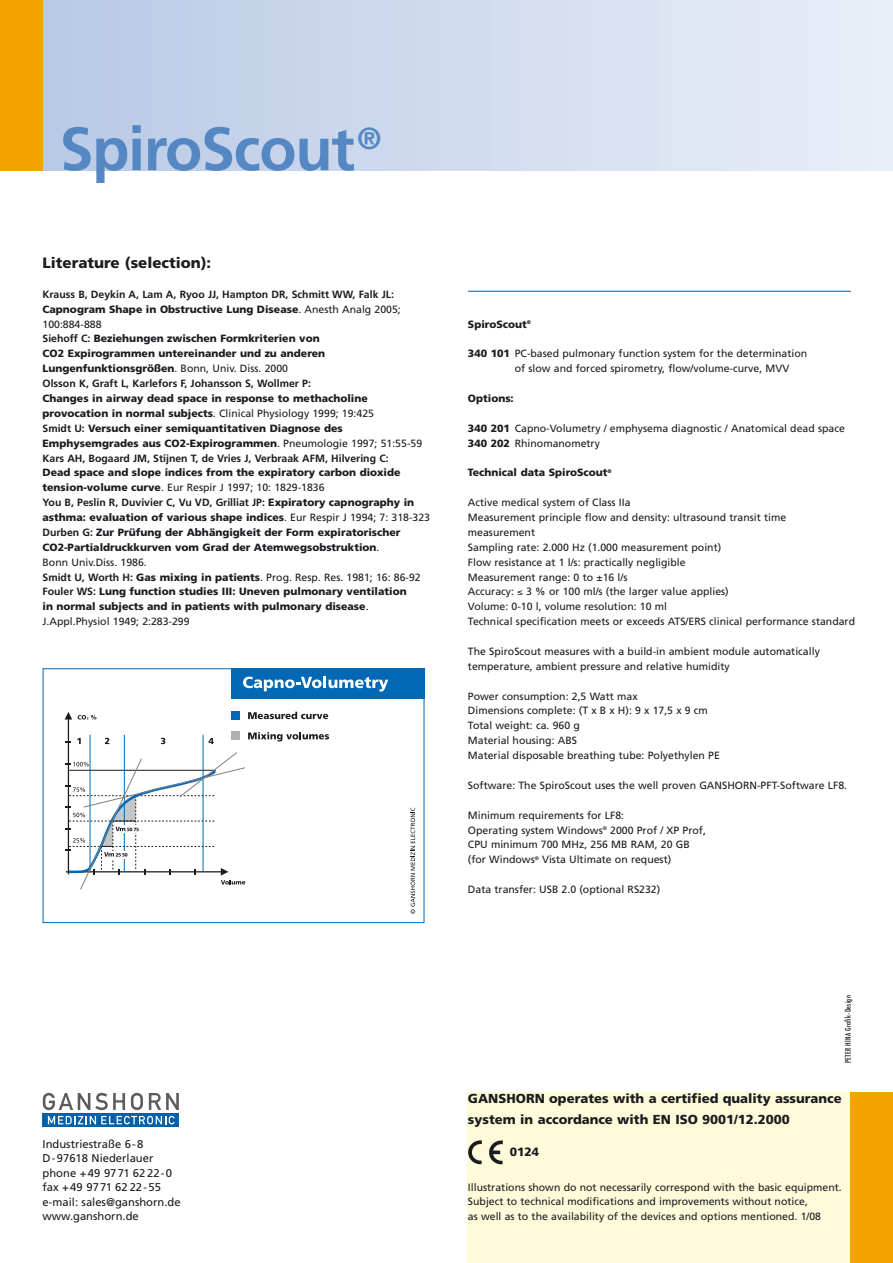
<style>
.page{position:relative;width:893px;height:1263px;background:#fff}
.page>*{position:absolute;margin:0;border:0;box-sizing:border-box;transform-origin:0 0}
.t1{font:700 61.05px "Frutiger";letter-spacing:-.02em;color:#5587c2}
.t2{font:900 15px "Frutiger";color:#1b1c20}
.t3{font:900 13.05px/21.3px "Frutiger";color:#1b1c20}
.t4{font:900 12px "Frutiger";color:#1b1c20}
.t5{font:11.25px/14.5px "Frutiger";color:#1b1c20}
.t6{font:10.5px/14.9px "Frutiger";color:#1b1c20}
.t7{font:900 10.5px/14.9px "Frutiger";color:#1b1c20}
.t8{font:condensed 7.5px "Futura";letter-spacing:.04em;color:#1b1c20}
.s1{font-weight:700}
.s2{font-weight:400}
.s3{font-weight:900}
</style>
<div class="page">
<div style="left:43px;top:668px;width:381px;height:255px;border:1px solid #0068b5"></div>
<svg style="left:410px;top:808px;width:5px;height:106px"></svg>
<div style="left:231px;top:711px;width:9px;height:9px;background:#0068b5"></div>
<svg style="left:65px;top:712px;width:264px;height:178px"></svg>
<div style="left:231px;top:669px;width:193px;height:30px;background:#0068b5"></div>
<svg style="left:243px;top:676px;width:145px;height:16px"></svg>
<hr style="left:468px;top:291px;width:382px;height:1px;background:#0061aa">
<div style="left:468px;top:1093px;width:424px;height:170px;background:#fffbda"></div>
<img style="left:467px;top:1135px;width:36px;height:34px">
<div style="left:43px;top:0;width:849px;height:170px;background:linear-gradient(to right,#b8c9e6,#eaeef8)"></div>
<div style="left:0;top:0;width:43px;height:170px;background:#f5a300"></div>
<svg style="left:43px;top:1093px;width:82px;height:17px"></svg>
<svg style="left:131px;top:1093px;width:12px;height:17px"></svg>
<svg style="left:149px;top:1093px;width:30px;height:17px"></svg>
<svg style="left:43px;top:1113px;width:136px;height:14px"></svg>
<svg style="left:48px;top:1116px;width:127px;height:8px"></svg>
<div style="left:850px;top:1093px;width:42px;height:170px;background:#f5a300"></div>
<h1 class="t1" style="left:60px;top:124px;width:323px">SpiroScout<sup>®</sup></h1>
<h2 class="t2" style="left:43px;top:257px;width:170px">Literature (selection):</h2>
<p class="t7" style="left:43px;top:288px;width:360px"><span class="s1">Krauss B, Deykin A, Lam A, Ryoo JJ, Hampton DR, Schmitt WW, Falk JL:<br></span>Capnogram Shape in Obstructive Lung Disease<span class="s2">. Anesth Analg 2005; 100:884-888<br></span><span class="s1">Siehoff C:</span> Beziehungen zwischen Formkriterien von<br>CO2 Expirogrammen untereinander und zu anderen Lungenfunktionsgrößen<span class="s2">. Bonn, Univ. Diss. 2000<br></span><span class="s1">Olsson K, Graft L, Karlefors F, Johansson S, Wollmer P:</span></p>
<p class="t7" style="left:43px;top:392px;width:381px">Changes in airway dead space in response to methacholine provocation in normal subjects<span class="s2">. Clinical Physiology 1999; 19:425<br></span><span class="s1">Smidt U:</span> Versuch einer semiquantitativen Diagnose des Emphysemgrades aus CO2-Expirogrammen<span class="s2">. Pneumologie 1997; 51:55-59<br></span><span class="s1">Kars AH, Bogaard JM, Stijnen T, de Vries J, Verbraak AFM, Hilvering C:</span></p>
<p class="t7" style="left:43px;top:466px;width:389px">Dead space and slope indices from the expiratory carbon dioxide tension-volume curve<span class="s2">. Eur Respir J 1997; 10: 1829-1836<br></span><span class="s1">You B, Peslin R, Duvivier C, Vu VD, Grilliat JP:</span> Expiratory capnography in asthma: evaluation of various shape indices<span class="s2">. Eur Respir J 1994; 7: 318-323<br></span><span class="s1">Durben G:</span> Zur Prüfung der Abhängigkeit der Form expiratorischer CO2-Partialdruckkurven vom Grad der Atemwegsobstruktion<span class="s2">.<br>Bonn Univ.Diss. 1986.<br></span><span class="s1">Smidt U, Worth H:</span> Gas mixing in patients<span class="s2">. Prog. Resp. Res. 1981; 16: 86-92<br></span><span class="s1">Fouler WS:</span> Lung function studies III: Uneven pulmonary ventilation<br>in normal subjects and in patients with pulmonary disease<span class="s2">.<br>J.Appl.Physiol 1949; 2:283-299</span></p>
<p class="t7" style="left:468px;top:317px;width:64px">SpiroScout<sup>®</sup></p>
<p class="t6" style="left:514px;top:347px;width:294px;text-indent:-47px"><span class="s3">340 101</span> PC-based pulmonary function system for the determination of slow and forced spirometry, flow/volume-curve, MVV</p>
<p class="t7" style="left:468px;top:392px;width:47px">Options:</p>
<p class="t6" style="left:468px;top:422px;width:378px"><span class="s3">340 201</span> Capno-Volumetry / emphysema diagnostic / Anatomical dead space<br><span class="s3">340 202</span> Rhinomanometry</p>
<p class="t7" style="left:468px;top:466px;width:145px">Technical data SpiroScout<sup>®</sup></p>
<p class="t6" style="left:468px;top:496px;width:388px">Active medical system of Class IIa<br>Measurement principle flow and density: ultrasound transit time measurement<br>Sampling rate: 2.000 Hz (1.000 measurement point)<br>Flow resistance at 1 l/s: practically negligible<br>Measurement range: 0 to ±16 l/s<br>Accuracy: ≤ 3 % or 100 ml/s (the larger value applies)<br>Volume: 0-10 l, volume resolution: 10 ml<br>Technical specification meets or exceeds ATS/ERS clinical performance standard</p>
<p class="t6" style="left:468px;top:645px;width:353px">The SpiroScout measures with a build-in ambient module automatically temperature, ambient pressure and relative humidity</p>
<p class="t6" style="left:468px;top:689px;width:253px">Power consumption: 2,5 Watt max<br>Dimensions complete: (T x B x H): 9 x 17,5 x 9 cm Total weight: ca. 960 g<br>Material housing: ABS<br>Material disposable breathing tube: Polyethylen PE</p>
<p class="t6" style="left:468px;top:779px;width:380px">Software: The SpiroScout uses the well proven GANSHORN-PFT-Software LF8.</p>
<p class="t6" style="left:468px;top:808px;width:239px">Minimum requirements for LF8:<br>Operating system Windows<sup>®</sup> 2000 Prof / XP Prof, CPU minimum 700 MHz, 256 MB RAM, 20 GB (for Windows<sup>®</sup> Vista Ultimate on request)</p>
<p class="t6" style="left:468px;top:883px;width:194px">Data transfer: USB 2.0 (optional RS232)</p>
<p class="t5" style="left:43px;top:1138px;width:140px">Industriestraße 6-8<br>D-97618 Niederlauer phone +49 9771 62 22-0 fax +49 9771 62 22-55 e-mail: sales@ganshorn.de www.ganshorn.de</p>
<p class="t8" style="left:844px;top:1063px;width:69px;rotate:-90deg">PETER HINA Grafik-Design</p>
<p class="t3" style="left:468px;top:1088px;width:375px">GANSHORN operates with a certified quality assurance system in accordance with EN ISO 9001/12.2000</p>
<p class="t4" style="left:509px;top:1147px;width:31px">0124</p>
<p class="t6" style="left:468px;top:1180px;width:375px">Illustrations shown do not necessarily correspond with the basic equipment.<br>Subject to technical modifications and improvements without notice,<br>as well as to the availability of the devices and options mentioned. 1/08</p>
</div>
